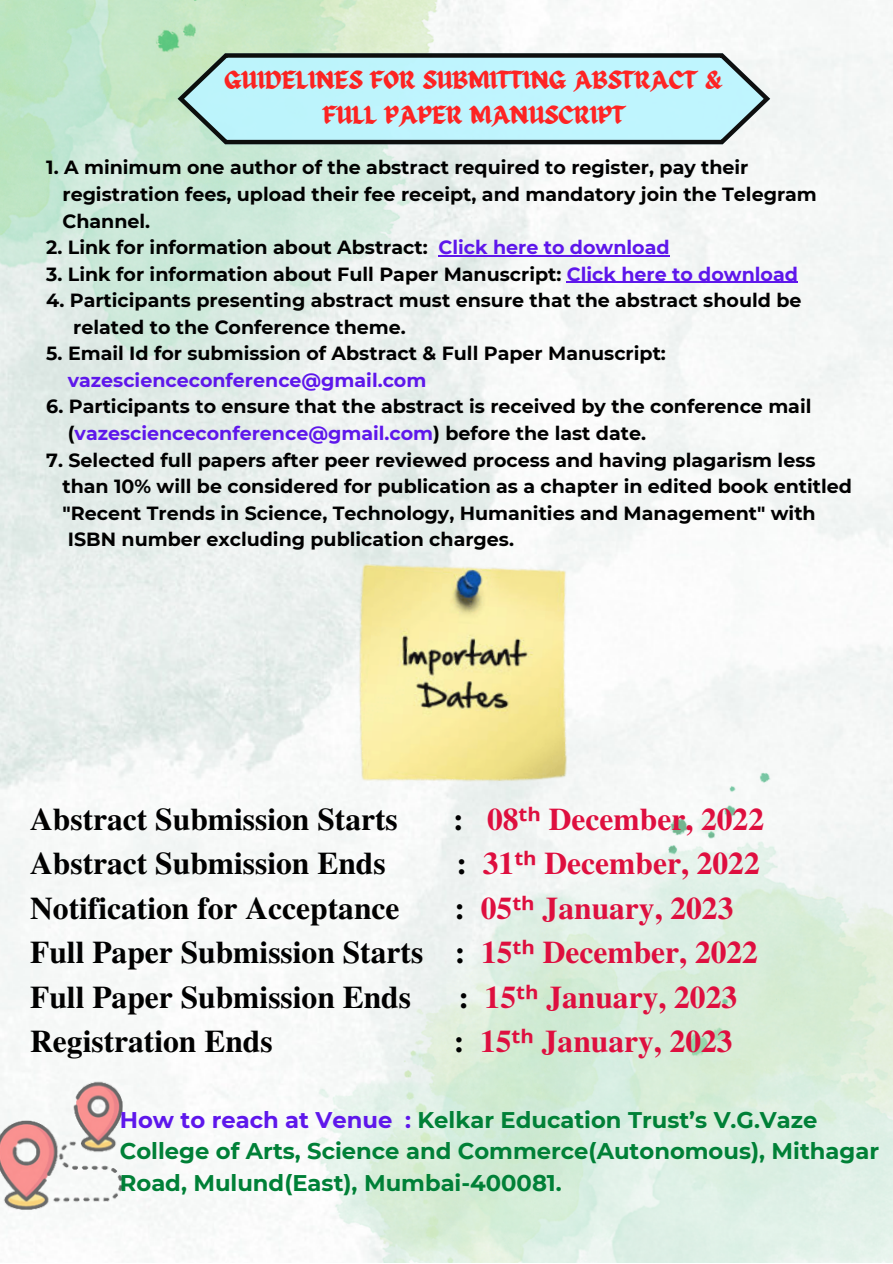
<style>
.page{position:relative;width:893px;height:1264px;background:#fff}
.page>*{position:absolute;margin:0;border:0;box-sizing:border-box;transform-origin:0 0}
.t1{font:700 31.5px/44.5px "Te X Gyre Termes";color:#010101}
.t2{font:700 31.5px "Te X Gyre Termes";color:#de0f3f}
.t3{font:25.2px/34.8px "ED Celandine";color:#ff1616;text-align:center}
.t4{font:700 22.65px/31.5px "Montserrat";color:#008037}
.t5{font:700 19.05px/26.5px "Montserrat";color:#010101}
.t6{font:700 19.05px "Montserrat";color:#5e17eb}
.s1{color:#5e17eb}
.s2{color:#010101}
.s3{font-family:"Noto Sans"}
.s4{color:#de0f3f}
.s5{font-family:"Noto Sans";color:#de0f3f}
</style>
<div class="page">
<img style="left:0;top:0;width:892px;height:1259px">
<img style="left:0;top:0;width:446px;height:410px">
<img style="left:310px;top:772px;width:582px;height:490px">
<img style="left:310px;top:546px;width:305px;height:274px">
<hr style="left:438px;top:255px;width:231px;height:1px;background:#5e17eb">
<hr style="left:567px;top:282px;width:230px;height:1px;background:#5e17eb">
<svg style="left:177px;top:53px;width:593px;height:91px;background:#afdde2"></svg>
<img style="left:0;top:1081px;width:163px;height:128px">
<h2 class="t3" style="left:224px;top:64px;width:500px">GUIDELINES FOR SUBMITTING ABSTRACT &amp;<br>FULL PAPER MANUSCRIPT</h2>
<p class="t5" style="left:62px;top:154px;width:755px;text-indent:-16px">1. A minimum one author of the abstract required to register, pay their registration fees, upload their fee receipt, and mandatory join the Telegram<br>Channel.</p>
<p class="t5" style="left:46px;top:234px;width:624px">2. Link for information about Abstract: <span class="s1">Click here to download</span></p>
<p class="t5" style="left:46px;top:260px;width:753px">3. Link for information about Full Paper Manuscript: <span class="s1">Click here to download</span></p>
<p class="t5" style="left:73px;top:287px;width:729px;text-indent:-27px">4. Participants presenting abstract must ensure that the abstract should be related to the Conference theme.</p>
<p class="t5" style="left:46px;top:340px;width:621px">5. Email Id for submission of Abstract &amp; Full Paper Manuscript:</p>
<p class="t6" style="left:68px;top:368px;width:360px">vazescienceconference@gmail.com</p>
<p class="t5" style="left:68px;top:393px;width:745px;text-indent:-22px">6. Participants to ensure that the abstract is received by the conference mail (<span class="s1">vazescienceconference@gmail.com</span>) before the last date.</p>
<p class="t5" style="left:62px;top:446px;width:791px;text-indent:-16px">7. Selected full papers after peer reviewed process and having plagarism less than 10% will be considered for publication as a chapter in edited book entitled "Recent Trends in Science, Technology, Humanities and Management" with ISBN number excluding publication charges.</p>
<h1 class="t1" style="left:30px;top:795px;width:369px">Abstract Submission Starts</h1>
<h1 class="t2" style="left:453px;top:794px;width:312px"><span class="s2">:</span> 08<span class="s3">ᵗʰ</span> December, 2022</h1>
<h1 class="t1" style="left:30px;top:839px;width:357px">Abstract Submission Ends</h1>
<h1 class="t2" style="left:456px;top:839px;width:305px"><span class="s2">:</span> 31<span class="s3">ᵗʰ</span> December, 2022</h1>
<h1 class="t1" style="left:30px;top:884px;width:371px">Notification for Acceptance</h1>
<h1 class="t1" style="left:30px;top:884px;width:729px;text-indent:424px">: <span class="s4">05</span><span class="s5">ᵗʰ</span> <span class="s4">January, 2023<br></span>Full Paper Submission Starts : <span class="s4">15</span><span class="s5">ᵗʰ</span> <span class="s4">December, 2022<br></span>Full Paper Submission Ends</h1>
<h1 class="t2" style="left:458px;top:972px;width:280px"><span class="s2">:</span> 15<span class="s3">ᵗʰ</span> January, 2023</h1>
<h1 class="t1" style="left:30px;top:1017px;width:244px">Registration Ends</h1>
<h1 class="t2" style="left:454px;top:1017px;width:280px"><span class="s2">:</span> 15<span class="s3">ᵗʰ</span> January, 2023</h1>
<p class="t4" style="left:120px;top:1103px;width:760px"><span class="s1">How to reach at Venue :</span> Kelkar Education Trust’s V.G.Vaze<br>College of Arts, Science and Commerce(Autonomous), Mithagar<br>Road, Mulund(East), Mumbai-400081.</p>
</div>
